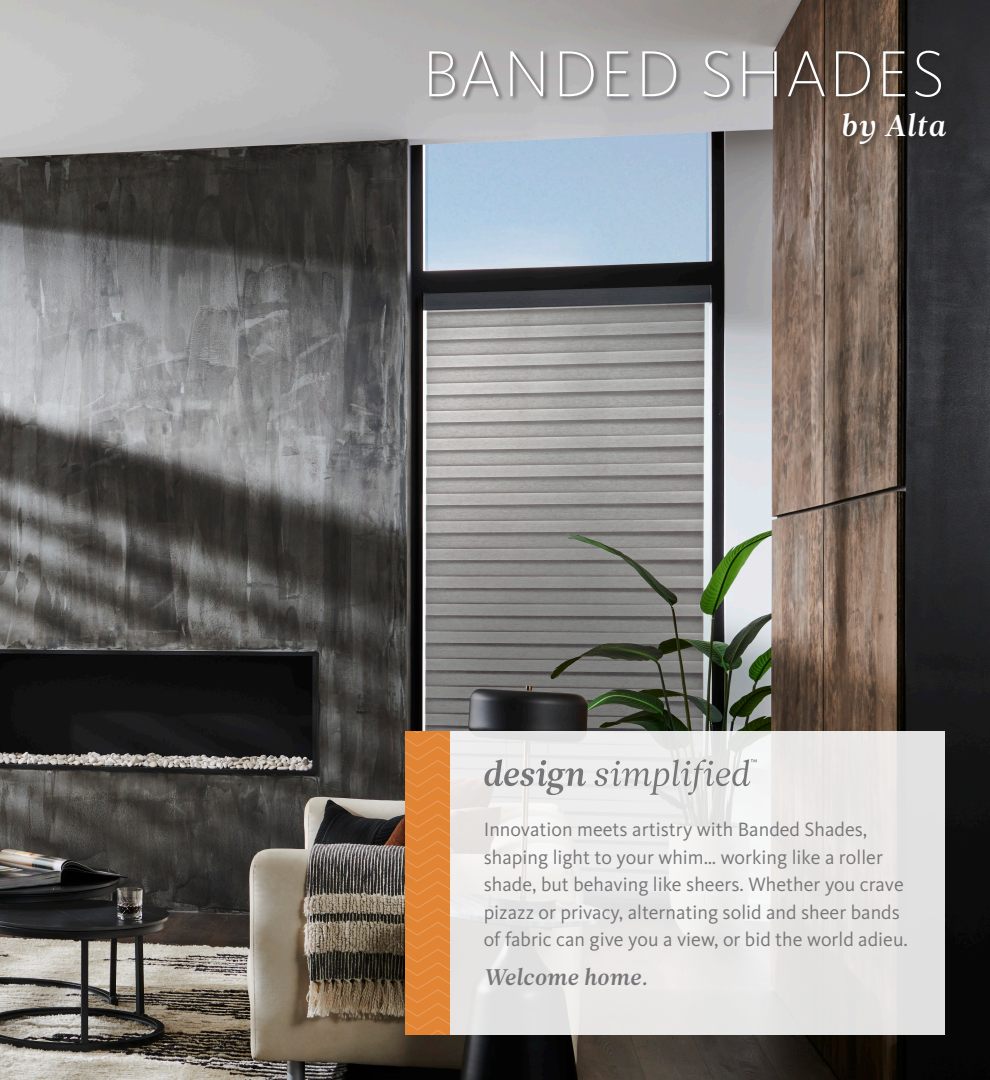
<style>
.page{position:relative;width:990px;height:1080px;background:#fff}
.page>*{position:absolute;margin:0;border:0;box-sizing:border-box;transform-origin:0 0}
.Opener_Title{font:200 67.5px "Kievit OT";letter-spacing:.04em;color:#fff}
.Opener_Title-2{font:30px "Leitura News Italic 3";letter-spacing:.03em;color:#fff}
.Opening_Spread_-_Tagline{font:22.5px "Leitura News Italic 3";color:#77777a}
.Opening_Spread_-_Intro_Copy{font:20px/27.5px "Kievit OT";color:#77777a}
</style>
<div class="page">
<img style="left:0;top:0;width:990px;height:1080px">
<svg style="left:450px;top:731px;width:495px;height:304px;background:#e8e8e7"></svg>
<svg style="left:405px;top:731px;width:45px;height:304px;background:#e18637"></svg>
<svg style="left:484px;top:759px;width:273px;height:36px;background:#d3d3d3"></svg>
<div style="left:427px;top:49px;width:525px;height:101px;background:#231f20;opacity:.65"></div>
<p class="Opener_Title" style="left:422px;top:33px;width:524px">BANDED SHADES</p>
<p class="Opener_Title-2" style="left:841px;top:108px;width:106px">by Alta</p>
<p class="Opening_Spread_-_Intro_Copy" style="left:484px;top:816px;width:426px">Innovation meets artistry with Banded Shades, shaping light to your whim… working like a roller shade, but behaving like sheers. Whether you crave pizazz or privacy, alternating solid and sheer bands of fabric can give you a view, or bid the world adieu.</p>
<p class="Opening_Spread_-_Tagline" style="left:484px;top:964px;width:166px">Welcome home.</p>
</div>
